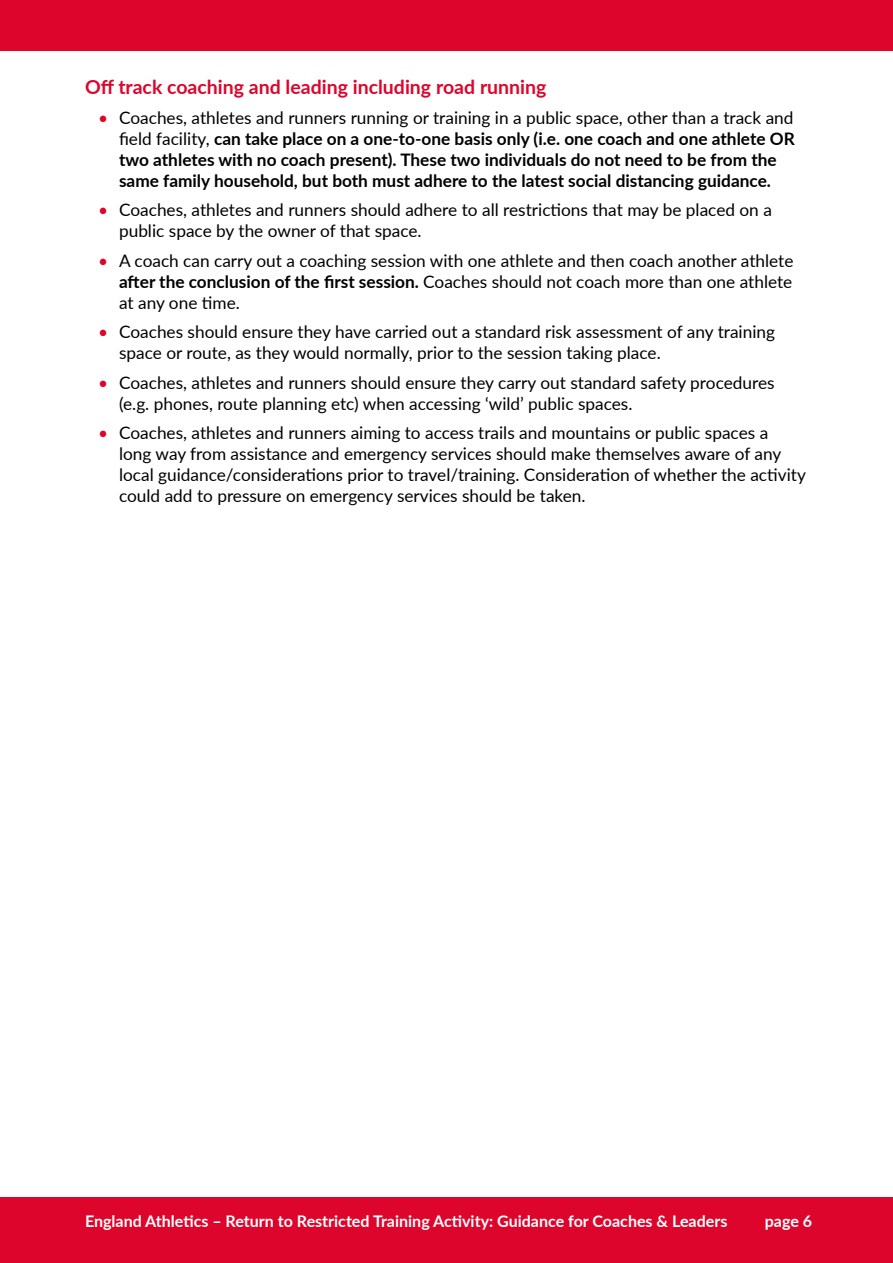
<style>
.page{position:relative;width:893px;height:1263px;background:#fff}
.page>*{position:absolute;margin:0;border:0;box-sizing:border-box;transform-origin:0 0}
.smaller-subhead_copy{font:700 19.5px "Lato";color:#dd052b}
.main-text_indent_1{font:17.25px/21px "Lato";color:#000}
.main-text_indent_1-2{font:700 17.25px/21px "Lato";color:#000}
.t1{font:700 16.05px "Lato";color:#fff}
.s1{font-weight:400;color:#dd052b}
.s2{font-weight:400}
.s3{color:#dd052b}
.s4{font-weight:700}
</style>
<div class="page">
<div style="left:0;top:1197px;width:893px;height:66px;background:#dd052b"></div>
<div style="left:0;top:0;width:893px;height:51px;background:#dd052b"></div>
<p class="smaller-subhead_copy" style="left:85px;top:73px;width:463px">Off track coaching and leading including road running</p>
<p class="main-text_indent_1-2" style="left:119px;top:106px;width:677px;text-indent:-21px"><span class="s1">•</span> <span class="s2">Coaches, athletes and runners running or training in a public space, other than a track and field facility,</span> can take place on a one-to-one basis only (i.e. one coach and one athlete OR two athletes with no coach present). These two individuals do not need to be from the same family household, but both must adhere to the latest social distancing guidance.</p>
<p class="main-text_indent_1" style="left:119px;top:199px;width:654px;text-indent:-21px"><span class="s3">•</span> Coaches, athletes and runners should adhere to all restrictions that may be placed on a public space by the owner of that space.</p>
<p class="main-text_indent_1" style="left:119px;top:249px;width:676px;text-align:justify;text-indent:-21px"><span class="s3">•</span> A coach can carry out a coaching session with one athlete and then coach another athlete <span class="s4">after the conclusion of the first session.</span> Coaches should not coach more than one athlete at any one time.</p>
<p class="main-text_indent_1" style="left:119px;top:321px;width:657px;text-indent:-21px"><span class="s3">•</span> Coaches should ensure they have carried out a standard risk assessment of any training space or route, as they would normally, prior to the session taking place.</p>
<p class="main-text_indent_1" style="left:119px;top:371px;width:657px;text-indent:-21px"><span class="s3">•</span> Coaches, athletes and runners should ensure they carry out standard safety procedures (e.g. phones, route planning etc) when accessing ‘wild’ public spaces.</p>
<p class="main-text_indent_1" style="left:119px;top:422px;width:688px;text-indent:-21px"><span class="s3">•</span> Coaches, athletes and runners aiming to access trails and mountains or public spaces a<br>long way from assistance and emergency services should make themselves aware of any local guidance/considerations prior to travel/training. Consideration of whether the activity could add to pressure on emergency services should be taken.</p>
<p class="t1" style="left:85px;top:1209px;width:644px">England Athletics – Return to Restricted Training Activity: Guidance for Coaches &amp; Leaders</p>
<p class="t1" style="left:765px;top:1209px;width:49px">page 6</p>
</div>
